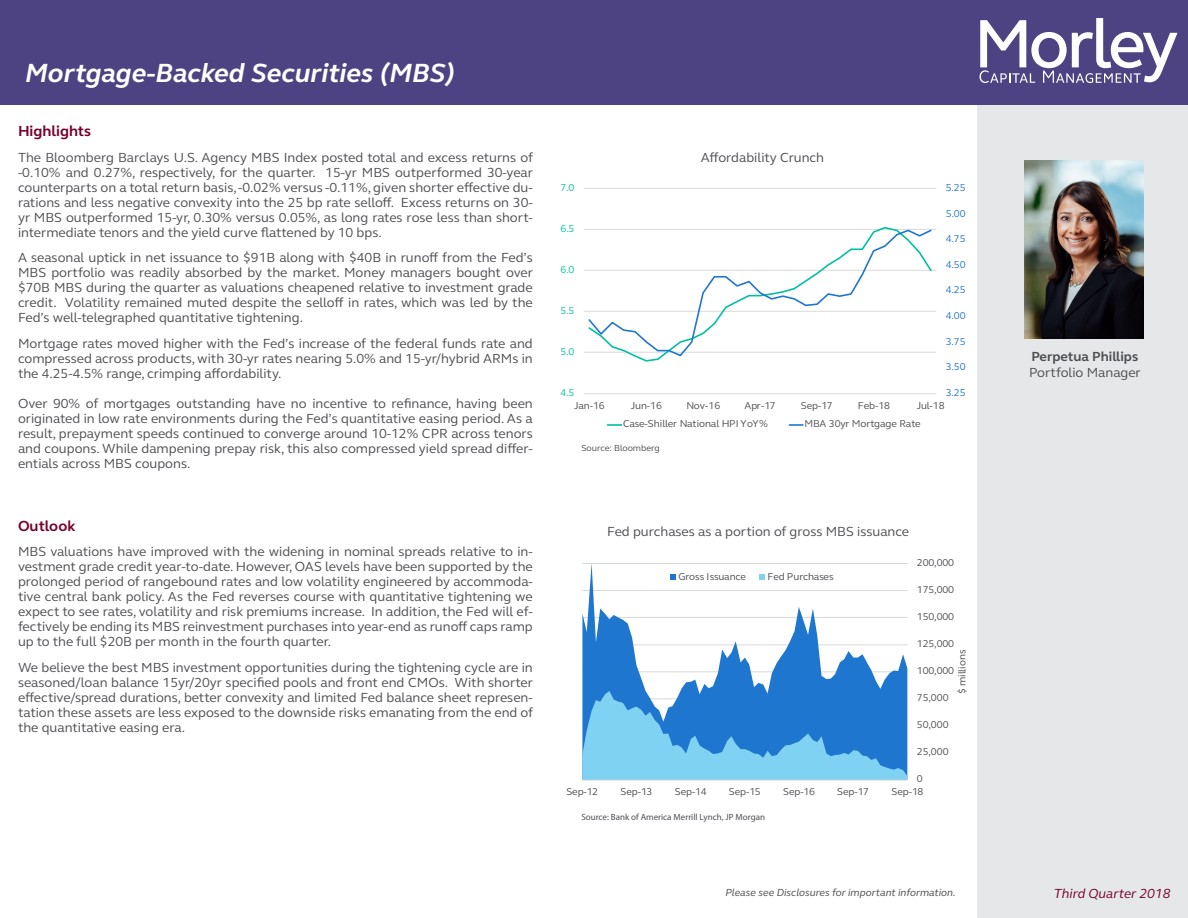
<style>
.page{position:relative;width:1188px;height:918px;background:#fff}
.page>*{position:absolute;margin:0;border:0;box-sizing:border-box;transform-origin:0 0}
.t1{font:italic 700 27px "FS Elliot Pro";color:#fff}
.Highlights_and_Outlo{font:700 15px "FS Elliot Pro";color:#76002f}
.Highlights_and_Outlo-2{font:13.5px/15px "FS Elliot Pro";color:#4d4e53;text-align:justify}
.t2{font:700 13.5px "FS Elliot Pro";color:#4d4e53}
.t3{font:italic 13.5px "FS Elliot Pro";color:#76002f}
.t4{font:italic 10.5px "FS Elliot Pro";color:#4d4d4d}
.t5{font:10.2px "FS Elliot Pro";letter-spacing:-.005em;color:#4d4e53}
.t6{font:10.2px "FS Elliot Pro";letter-spacing:.005em;color:#1e76cf}
.t7{font:10.2px "FS Elliot Pro";color:#00c19f}
.t8{font:9px "Myriad Pro";color:#4d4e53}
.t9{font:9px "FS Elliot Pro";color:#4d4e53}
</style>
<div class="page">
<div style="left:978px;top:105px;width:210px;height:813px;background:#e6e7e8"></div>
<div style="left:1px;top:0;width:1187px;height:105px;background:#4d4282"></div>
<svg style="left:980px;top:18px;width:197px;height:65px"></svg>
<img style="left:1025px;top:160px;width:119px;height:179px">
<hr style="left:584px;top:352px;width:352px;height:1px;background:#d9d9d9">
<hr style="left:584px;top:311px;width:352px;height:1px;background:#d9d9d9">
<hr style="left:584px;top:270px;width:352px;height:1px;background:#d9d9d9">
<hr style="left:584px;top:229px;width:352px;height:1px;background:#d9d9d9">
<hr style="left:584px;top:188px;width:352px;height:1px;background:#d9d9d9">
<hr style="left:584px;top:393px;width:352px;height:1px;background:#d9d9d9">
<svg style="left:587px;top:228px;width:346px;height:129px"></svg>
<svg style="left:608px;top:424px;width:14px;height:2px"></svg>
<svg style="left:789px;top:424px;width:14px;height:2px"></svg>
<hr style="left:582px;top:752px;width:326px;height:1px;background:#d9d9d9">
<hr style="left:582px;top:725px;width:326px;height:1px;background:#d9d9d9">
<hr style="left:582px;top:699px;width:326px;height:1px;background:#d9d9d9">
<hr style="left:582px;top:672px;width:326px;height:1px;background:#d9d9d9">
<hr style="left:582px;top:645px;width:326px;height:1px;background:#d9d9d9">
<hr style="left:582px;top:617px;width:326px;height:1px;background:#d9d9d9">
<hr style="left:582px;top:590px;width:326px;height:1px;background:#d9d9d9">
<hr style="left:582px;top:563px;width:326px;height:1px;background:#d9d9d9">
<svg style="left:582px;top:564px;width:325px;height:127px"></svg>
<svg style="left:582px;top:691px;width:325px;height:89px;background:#4da1df"></svg>
<hr style="left:582px;top:780px;width:326px;height:1px;background:#d9d9d9">
<svg style="left:670px;top:575px;width:6px;height:5px"></svg>
<svg style="left:759px;top:575px;width:6px;height:5px"></svg>
<p class="t1" style="left:25px;top:55px;width:431px">Mortgage-Backed Securities (MBS)</p>
<p class="Highlights_and_Outlo" style="left:18px;top:121px;width:75px">Highlights</p>
<p class="Highlights_and_Outlo-2" style="left:18px;top:149px;width:517px">The Bloomberg Barclays U.S. Agency MBS Index posted total and excess returns of -0.10% and 0.27%, respectively, for the quarter. 15-yr MBS outperformed 30-year counterparts on a total return basis, -0.02% versus -0.11%, given shorter effective du&shy;rations and less negative convexity into the 25 bp rate selloff. Excess returns on 30- yr MBS outperformed 15-yr, 0.30% versus 0.05%, as long rates rose less than short&shy;intermediate tenors and the yield curve flattened by 10 bps.</p>
<p class="Highlights_and_Outlo-2" style="left:18px;top:250px;width:517px">A seasonal uptick in net issuance to $91B along with $40B in runoff from the Fed’s MBS portfolio was readily absorbed by the market. Money managers bought over $70B MBS during the quarter as valuations cheapened relative to investment grade credit. Volatility remained muted despite the selloff in rates, which was led by the Fed’s well-telegraphed quantitative tightening.</p>
<p class="Highlights_and_Outlo-2" style="left:18px;top:335px;width:516px">Mortgage rates moved higher with the Fed’s increase of the federal funds rate and compressed across products, with 30-yr rates nearing 5.0% and 15-yr/hybrid ARMs in the 4.25-4.5% range, crimping affordability.</p>
<p class="Highlights_and_Outlo-2" style="left:18px;top:395px;width:516px">Over 90% of mortgages outstanding have no incentive to refinance, having been originated in low rate environments during the Fed’s quantitative easing period. As a result, prepayment speeds continued to converge around 10-12% CPR across tenors and coupons. While dampening prepay risk, this also compressed yield spread differ&shy;entials across MBS coupons.</p>
<p class="Highlights_and_Outlo" style="left:18px;top:516px;width:59px">Outlook</p>
<p class="Highlights_and_Outlo-2" style="left:18px;top:544px;width:516px">MBS valuations have improved with the widening in nominal spreads relative to in&shy;vestment grade credit year-to-date. However, OAS levels have been supported by the prolonged period of rangebound rates and low volatility engineered by accommoda&shy;tive central bank policy. As the Fed reverses course with quantitative tightening we expect to see rates, volatility and risk premiums increase. In addition, the Fed will ef&shy;fectively be ending its MBS reinvestment purchases into year-end as runoff caps ramp up to the full $20B per month in the fourth quarter.</p>
<p class="Highlights_and_Outlo-2" style="left:18px;top:659px;width:517px">We believe the best MBS investment opportunities during the tightening cycle are in seasoned/loan balance 15yr/20yr specified pools and front end CMOs. With shorter effective/spread durations, better convexity and limited Fed balance sheet represen&shy;tation these assets are less exposed to the downside risks emanating from the end of the quantitative easing era.</p>
<p class="t7" style="left:560px;top:181px;width:16px">7.0</p>
<p class="t7" style="left:560px;top:222px;width:16px">6.5</p>
<p class="t7" style="left:560px;top:263px;width:16px">6.0</p>
<p class="t7" style="left:560px;top:304px;width:16px">5.5</p>
<p class="t7" style="left:560px;top:345px;width:16px">5.0</p>
<p class="t7" style="left:560px;top:386px;width:16px">4.5</p>
<p class="Highlights_and_Outlo-2" style="left:701px;top:149px;width:125px">Affordability Crunch</p>
<p class="t6" style="left:946px;top:181px;width:21px">5.25</p>
<p class="t6" style="left:946px;top:206px;width:21px">5.00</p>
<p class="t6" style="left:946px;top:232px;width:21px">4.75</p>
<p class="t6" style="left:946px;top:258px;width:21px">4.50</p>
<p class="t6" style="left:946px;top:283px;width:21px">4.25</p>
<p class="t6" style="left:946px;top:309px;width:21px">4.00</p>
<p class="t6" style="left:946px;top:334px;width:21px">3.75</p>
<p class="t6" style="left:946px;top:360px;width:21px">3.50</p>
<p class="t6" style="left:946px;top:386px;width:21px">3.25</p>
<p class="t5" style="left:574px;top:399px;width:32px">Jan-16</p>
<p class="t5" style="left:631px;top:399px;width:33px">Jun-16</p>
<p class="t5" style="left:686px;top:399px;width:35px">Nov-16</p>
<p class="t5" style="left:744px;top:399px;width:33px">Apr-17</p>
<p class="t5" style="left:801px;top:399px;width:33px">Sep-17</p>
<p class="t5" style="left:858px;top:399px;width:34px">Feb-18</p>
<p class="t5" style="left:917px;top:399px;width:30px">Jul-18</p>
<p class="t5" style="left:623px;top:417px;width:146px">Case-Shiller National HPI YoY%</p>
<p class="t5" style="left:804px;top:417px;width:118px">MBA 30yr Mortgage Rate</p>
<p class="t9" style="left:581px;top:441px;width:80px">Source: Bloomberg</p>
<p class="Highlights_and_Outlo-2" style="left:607px;top:524px;width:303px">Fed purchases as a portion of gross MBS issuance</p>
<p class="t5" style="left:678px;top:569px;width:69px">Gross Issuance</p>
<p class="t5" style="left:768px;top:569px;width:68px">Fed Purchases</p>
<p class="t5" style="left:917px;top:556px;width:39px">200,000</p>
<p class="t5" style="left:917px;top:583px;width:39px">175,000</p>
<p class="t5" style="left:917px;top:610px;width:39px">150,000</p>
<p class="t5" style="left:917px;top:637px;width:39px">125,000</p>
<p class="t5" style="left:955px;top:694px;width:46px;rotate:-90deg">$ millions</p>
<p class="t5" style="left:917px;top:664px;width:39px">100,000</p>
<p class="t5" style="left:917px;top:691px;width:33px">75,000</p>
<p class="t5" style="left:917px;top:718px;width:33px">50,000</p>
<p class="t5" style="left:917px;top:745px;width:33px">25,000</p>
<p class="t5" style="left:917px;top:772px;width:7px">0</p>
<p class="t5" style="left:566px;top:785px;width:33px">Sep-12</p>
<p class="t5" style="left:621px;top:785px;width:33px">Sep-13</p>
<p class="t5" style="left:675px;top:785px;width:33px">Sep-14</p>
<p class="t5" style="left:729px;top:785px;width:33px">Sep-15</p>
<p class="t5" style="left:783px;top:785px;width:33px">Sep-16</p>
<p class="t5" style="left:837px;top:785px;width:33px">Sep-17</p>
<p class="t5" style="left:892px;top:785px;width:33px">Sep-18</p>
<p class="t8" style="left:581px;top:811px;width:185px">Source: Bank of America Merrill Lynch, JP Morgan</p>
<p class="t2" style="left:1031px;top:347px;width:108px">Perpetua Phillips</p>
<p class="Highlights_and_Outlo-2" style="left:1029px;top:364px;width:113px">Portfolio Manager</p>
<p class="t4" style="left:725px;top:885px;width:232px">Please see Disclosures for important information.</p>
<p class="t3" style="left:1054px;top:885px;width:118px">Third Quarter 2018</p>
</div>
